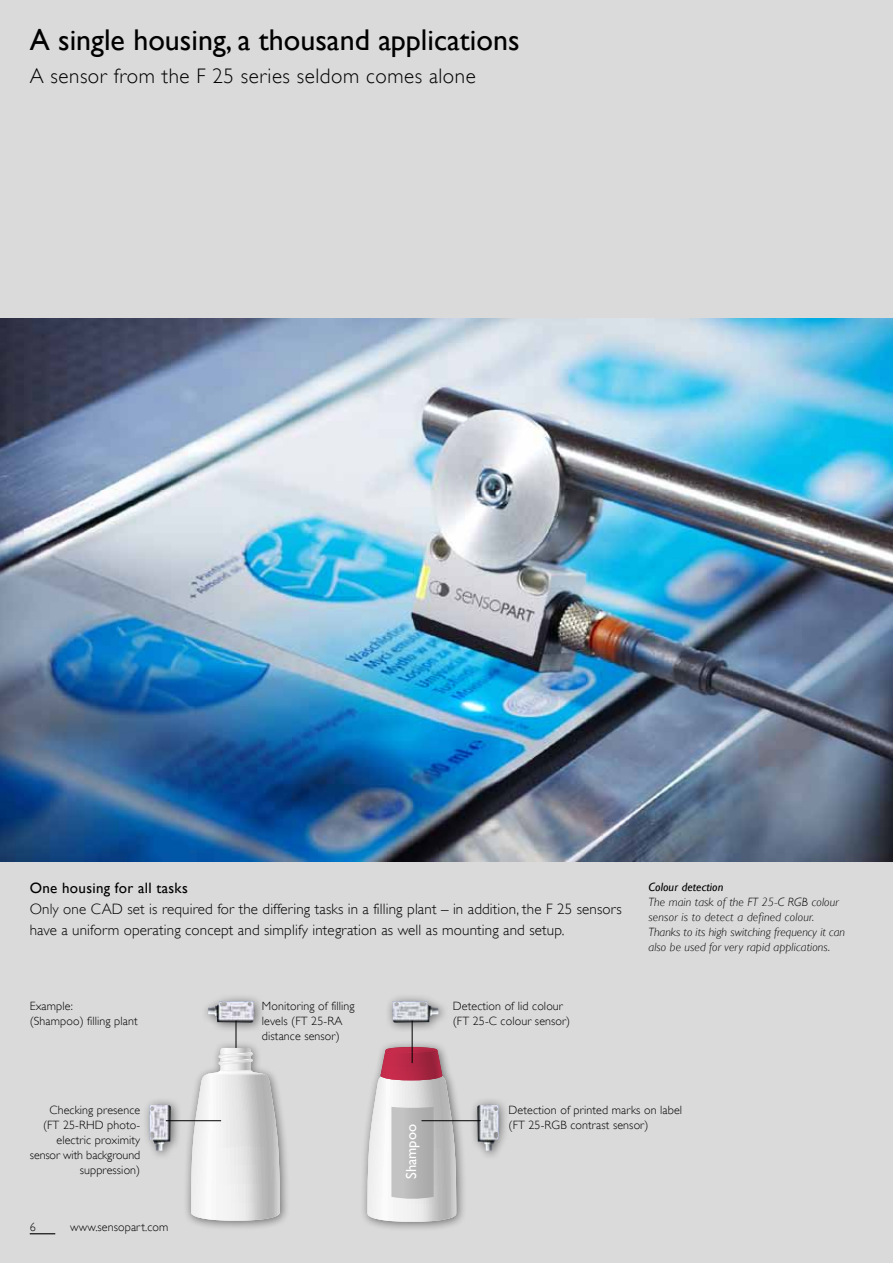
<style>
.page{position:relative;width:893px;height:1263px;background:#dadada}
.page>*{position:absolute;margin:0;border:0;box-sizing:border-box;transform-origin:0 0}
.t1{font:30px "Gill Alt One";color:#000}
.t2{font:300 21px "Gill Alt One";letter-spacing:.025em;color:#000}
.t3{font:300 15px/21px "Gill Alt One";letter-spacing:.01em;color:#000}
.t4{font:15px "Gill Alt One";letter-spacing:.02em;color:#000}
.t5{font:14.55px "Gill Alt One";color:#fff}
.t6{font:300 12px/15px "Gill Alt One";letter-spacing:.01em;color:#000}
.t7{font:italic 300 12px/15px "Gill Alt One";letter-spacing:.01em;color:#000}
.t8{font:italic 12px "Gill Alt One";letter-spacing:.01em;color:#000}
</style>
<div class="page">
<svg style="left:30px;top:1233px;width:25px;height:1px"></svg>
<img style="left:0;top:319px;width:893px;height:542px">
<div style="left:183px;top:1040px;width:107px;height:191px;background:#000;opacity:.5"></div>
<div style="left:359px;top:1039px;width:108px;height:193px;background:#000;opacity:.5"></div>
<svg style="left:366px;top:1047px;width:92px;height:175px"></svg>
<div style="left:200px;top:993px;width:65px;height:40px;background:#000;opacity:.5"></div>
<img style="left:208px;top:1001px;width:41px;height:9px">
<div style="left:142px;top:1097px;width:40px;height:64px;background:#000;opacity:.5"></div>
<img style="left:149px;top:1104px;width:9px;height:43px">
<div style="left:385px;top:993px;width:64px;height:40px;background:#000;opacity:.5"></div>
<img style="left:392px;top:1001px;width:41px;height:22px">
<div style="left:470px;top:1097px;width:40px;height:64px;background:#000;opacity:.5"></div>
<img style="left:477px;top:1104px;width:12px;height:41px">
<svg style="left:189px;top:1020px;width:93px;height:201px"></svg>
<hr style="left:166px;top:1120px;width:55px;height:1px;background:#000">
<hr style="left:412px;top:1020px;width:1px;height:43px;background:#000">
<hr style="left:421px;top:1120px;width:60px;height:1px;background:#000">
<h1 class="t1" style="left:30px;top:23px;width:491px">A single housing, a thousand applications</h1>
<h2 class="t2" style="left:30px;top:64px;width:447px">A sensor from the F 25 series seldom comes alone</h2>
<p class="t4" style="left:30px;top:879px;width:160px">One housing for all tasks</p>
<p class="t3" style="left:30px;top:898px;width:594px">Only one CAD set is required for the differing tasks in a filling plant – in addition, the F 25 sensors have a uniform operating concept and simplify integration as well as mounting and setup.</p>
<p class="t6" style="left:30px;top:998px;width:109px">Example:<br>(Shampoo) filling plant</p>
<p class="t6" style="left:453px;top:998px;width:119px">Detection of lid colour (FT 25-C colour sensor)</p>
<p class="t6" style="left:262px;top:998px;width:94px">Monitoring of filling levels (FT 25-RA distance sensor)</p>
<p class="t8" style="left:648px;top:880px;width:76px">Colour detection</p>
<p class="t7" style="left:648px;top:894px;width:198px">The main task of the FT 25-C RGB colour sensor is to detect a defined colour.<br>Thanks to its high switching frequency it can also be used for very rapid applications.</p>
<p class="t6" style="left:30px;top:1102px;width:112px;text-align:right">Checking presence<br>(FT 25-RHD photo&shy;electric proximity sensor with background suppression)</p>
<p class="t6" style="left:30px;top:1219px;width:7px">6</p>
<p class="t6" style="left:70px;top:1219px;width:100px">www.sensopart.com</p>
<p class="t5" style="left:403px;top:1179px;width:56px;rotate:-90deg">Shampoo</p>
<p class="t6" style="left:509px;top:1102px;width:175px">Detection of printed marks on label (FT 25-RGB contrast sensor)</p>
</div>
